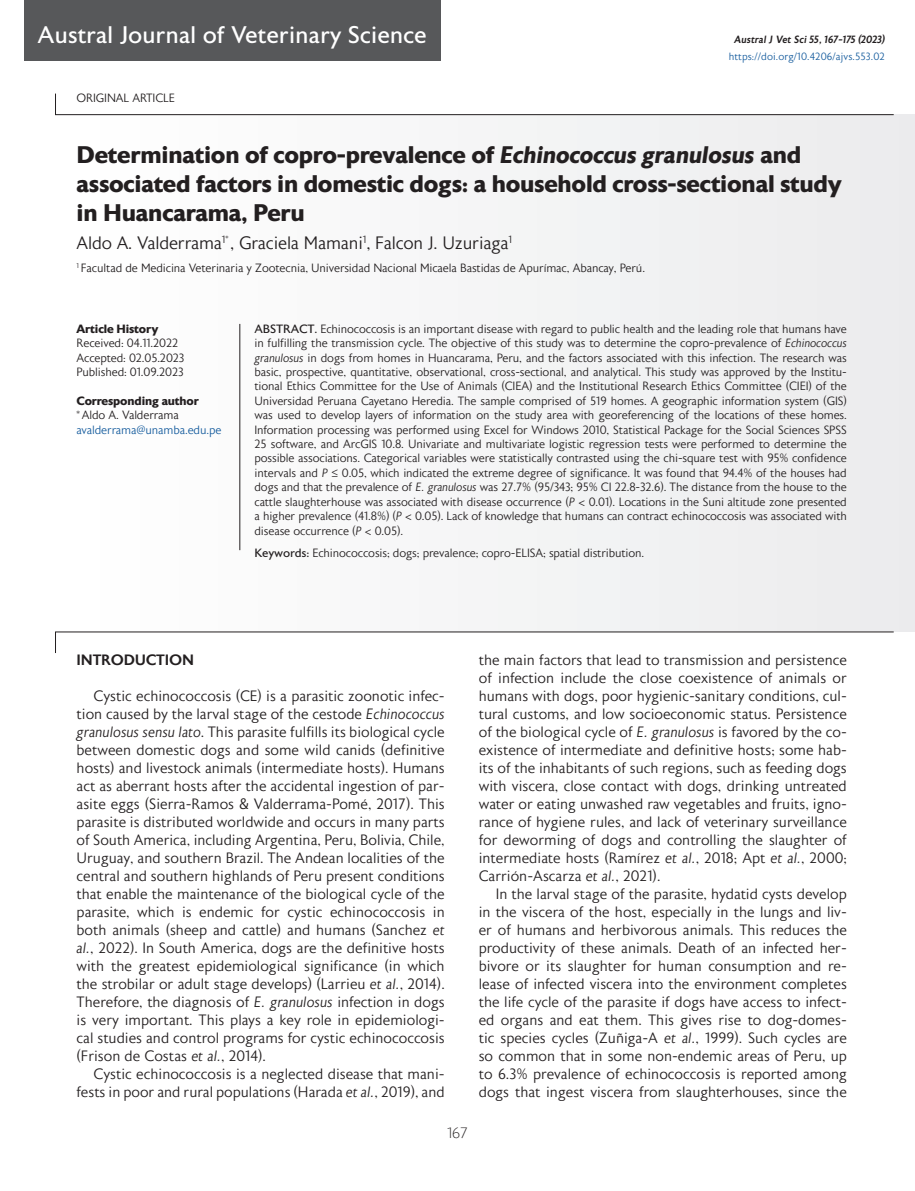
<style>
.page{position:relative;width:915px;height:1191px;background:#fff}
.page>*{position:absolute;margin:0;border:0;box-sizing:border-box;transform-origin:0 0}
.Paragraph_headline{font:700 24px/28.8px "Astoria Sans";letter-spacing:-.01em;color:#231f20}
.Body{font:24px "Astoria Sans";letter-spacing:-.01em;color:#fff}
.Author_line{font:300 18px "Astoria Sans";letter-spacing:-.01em;color:#231f20}
.t1{font:300 15px/18px "Astoria Sans";color:#231f20;text-align:justify}
.Headline_2{font:500 15px "Astoria Sans";letter-spacing:-.01em;color:#231f20}
.t2{font:200 15px "Astoria Sans";color:#231f20}
.Abstract{font:300 12px/14.4px "Astoria Sans";letter-spacing:-.01em;color:#231f20;text-align:justify}
.Author_description{font:300 12px "Astoria Sans";letter-spacing:-.01em;color:#231f20}
.History{font:300 12px "Astoria Sans";letter-spacing:-.01em;color:#231f20}
.History-2{font:700 12px "Astoria Sans";letter-spacing:-.01em;color:#231f20}
.History-3{font:300 12px "Astoria Sans";letter-spacing:-.01em;color:#175d9e}
.Body-2{font:300 12px "Astoria Sans";letter-spacing:-.01em;color:#231f20}
.Body-3{font:300 10.5px "Astoria Sans";letter-spacing:.01em;color:#175d9e}
.Body-4{font:italic 500 10.5px "Astoria Sans";color:#231f20}
.s1{font-style:italic}
.s2{font-weight:400}
</style>
<div class="page">
<div style="left:24px;top:0;width:416px;height:60px;background:#57585a"></div>
<div style="left:77px;top:115px;width:837px;height:517px;background:#f5f5f6"></div>
<svg style="left:55px;top:93px;width:838px;height:22px"></svg>
<svg style="left:55px;top:631px;width:838px;height:22px"></svg>
<hr style="left:239px;top:324px;width:1px;height:226px;background:#231f20">
<p class="Body" style="left:38px;top:22px;width:390px">Austral Journal of Veterinary Science</p>
<p class="Body-4" style="left:734px;top:34px;width:152px">Austral J Vet Sci 55, 167-175 (2023)</p>
<p class="Body-3" style="left:728px;top:51px;width:158px">https://doi.org/10.4206/ajvs.553.02</p>
<p class="Body-2" style="left:77px;top:92px;width:100px">ORIGINAL ARTICLE</p>
<p class="Paragraph_headline" style="left:77px;top:140px;width:766px">Determination of copro-prevalence of <span class="s1">Echinococcus granulosus</span> and associated factors in domestic dogs: a household cross-sectional study in Huancarama, Peru</p>
<p class="Author_line" style="left:77px;top:233px;width:437px">Aldo A. Valderrama<sup>1*</sup>, Graciela Mamani<sup>1</sup>, Falcon J. Uzuriaga<sup>1</sup></p>
<p class="Author_description" style="left:77px;top:261px;width:569px"><sup>1</sup> Facultad de Medicina Veterinaria y Zootecnia, Universidad Nacional Micaela Bastidas de Apurímac, Abancay, Perú.</p>
<p class="History-2" style="left:77px;top:322px;width:83px">Article History</p>
<p class="History" style="left:77px;top:337px;width:103px">Received: 04.11.2022</p>
<p class="History" style="left:77px;top:351px;width:109px">Accepted: 02.05.2023</p>
<p class="History" style="left:77px;top:366px;width:109px">Published: 01.09.2023</p>
<p class="History-2" style="left:77px;top:394px;width:124px">Corresponding author</p>
<p class="History" style="left:77px;top:409px;width:104px">*Aldo A. Valderrama</p>
<p class="History-3" style="left:77px;top:423px;width:146px">avalderrama@unamba.edu.pe</p>
<p class="Abstract" style="left:254px;top:322px;width:593px"><span class="s2">ABSTRACT.</span> Echinococcosis is an important disease with regard to public health and the leading role that humans have in fulfilling the transmission cycle. The objective of this study was to determine the copro-prevalence of <span class="s1">Echinococcus granulosus</span> in dogs from homes in Huancarama, Peru, and the factors associated with this infection. The research was basic, prospective, quantitative, observational, cross-sectional, and analytical. This study was approved by the Institu&shy;tional Ethics Committee for the Use of Animals (CIEA) and the Institutional Research Ethics Committee (CIEI) of the Universidad Peruana Cayetano Heredia. The sample comprised of 519 homes. A geographic information system (GIS) was used to develop layers of information on the study area with georeferencing of the locations of these homes.<br>Information processing was performed using Excel for Windows 2010, Statistical Package for the Social Sciences SPSS 25 software, and ArcGIS 10.8. Univariate and multivariate logistic regression tests were performed to determine the possible associations. Categorical variables were statistically contrasted using the chi-square test with 95% confidence intervals and <span class="s1">P</span> ≤ 0.05, which indicated the extreme degree of significance. It was found that 94.4% of the houses had dogs and that the prevalence of <span class="s1">E. granulosus</span> was 27.7% (95/343; 95% CI 22.8-32.6). The distance from the house to the cattle slaughterhouse was associated with disease occurrence (<span class="s1">P</span> &lt; 0.01). Locations in the Suni altitude zone presented a higher prevalence (41.8%) (<span class="s1">P</span> &lt; 0.05). Lack of knowledge that humans can contract echinococcosis was associated with disease occurrence (<span class="s1">P</span> &lt; 0.05).</p>
<p class="Abstract" style="left:254px;top:546px;width:391px"><span class="s2">Keywords:</span> Echinococcosis; dogs; prevalence; copro-ELISA; spatial distribution.</p>
<p class="Headline_2" style="left:77px;top:652px;width:119px">INTRODUCTION</p>
<p class="t1" style="left:77px;top:687px;width:369px;text-indent:17px">Cystic echinococcosis (CE) is a parasitic zoonotic infec&shy;tion caused by the larval stage of the cestode <span class="s1">Echinococcus granulosus sensu lato</span>. This parasite fulfills its biological cycle between domestic dogs and some wild canids (definitive hosts) and livestock animals (intermediate hosts). Humans act as aberrant hosts after the accidental ingestion of par&shy;asite eggs (Sierra-Ramos &amp; Valderrama-Pomé, 2017). This parasite is distributed worldwide and occurs in many parts of South America, including Argentina, Peru, Bolivia, Chile, Uruguay, and southern Brazil. The Andean localities of the central and southern highlands of Peru present conditions that enable the maintenance of the biological cycle of the parasite, which is endemic for cystic echinococcosis in both animals (sheep and cattle) and humans (Sanchez <span class="s1">et al.</span>, 2022). In South America, dogs are the definitive hosts with the greatest epidemiological significance (in which the strobilar or adult stage develops) (Larrieu <span class="s1">et al.</span>, 2014).<br>Therefore, the diagnosis of <span class="s1">E. granulosus</span> infection in dogs is very important. This plays a key role in epidemiologi&shy;cal studies and control programs for cystic echinococcosis (Frison de Costas <span class="s1">et al.</span>, 2014).</p>
<p class="t1" style="left:77px;top:1065px;width:369px;text-align:right">Cystic echinococcosis is a neglected disease that mani&shy;fests in poor and rural populations (Harada <span class="s1">et al.</span>, 2019), and</p>
<p class="t2" style="left:447px;top:1125px;width:22px">167</p>
<p class="t1" style="left:478px;top:651px;width:369px">the main factors that lead to transmission and persistence of infection include the close coexistence of animals or humans with dogs, poor hygienic-sanitary conditions, cul&shy;tural customs, and low socioeconomic status. Persistence of the biological cycle of <span class="s1">E. granulosus</span> is favored by the co&shy;existence of intermediate and definitive hosts; some hab&shy;its of the inhabitants of such regions, such as feeding dogs with viscera, close contact with dogs, drinking untreated water or eating unwashed raw vegetables and fruits, igno&shy;rance of hygiene rules, and lack of veterinary surveillance for deworming of dogs and controlling the slaughter of intermediate hosts (Ramírez <span class="s1">et al.</span>, 2018; Apt <span class="s1">et al.</span>, 2000; Carrión-Ascarza <span class="s1">et al.</span>, 2021).</p>
<p class="t1" style="left:478px;top:885px;width:369px;text-indent:17px">In the larval stage of the parasite, hydatid cysts develop in the viscera of the host, especially in the lungs and liv&shy;er of humans and herbivorous animals. This reduces the productivity of these animals. Death of an infected her&shy;bivore or its slaughter for human consumption and re&shy;lease of infected viscera into the environment completes the life cycle of the parasite if dogs have access to infect&shy;ed organs and eat them. This gives rise to dog-domes&shy;tic species cycles (Zuñiga-A <span class="s1">et al.</span>, 1999). Such cycles are so common that in some non-endemic areas of Peru, up to 6.3% prevalence of echinococcosis is reported among dogs that ingest viscera from slaughterhouses, since the</p>
</div>
